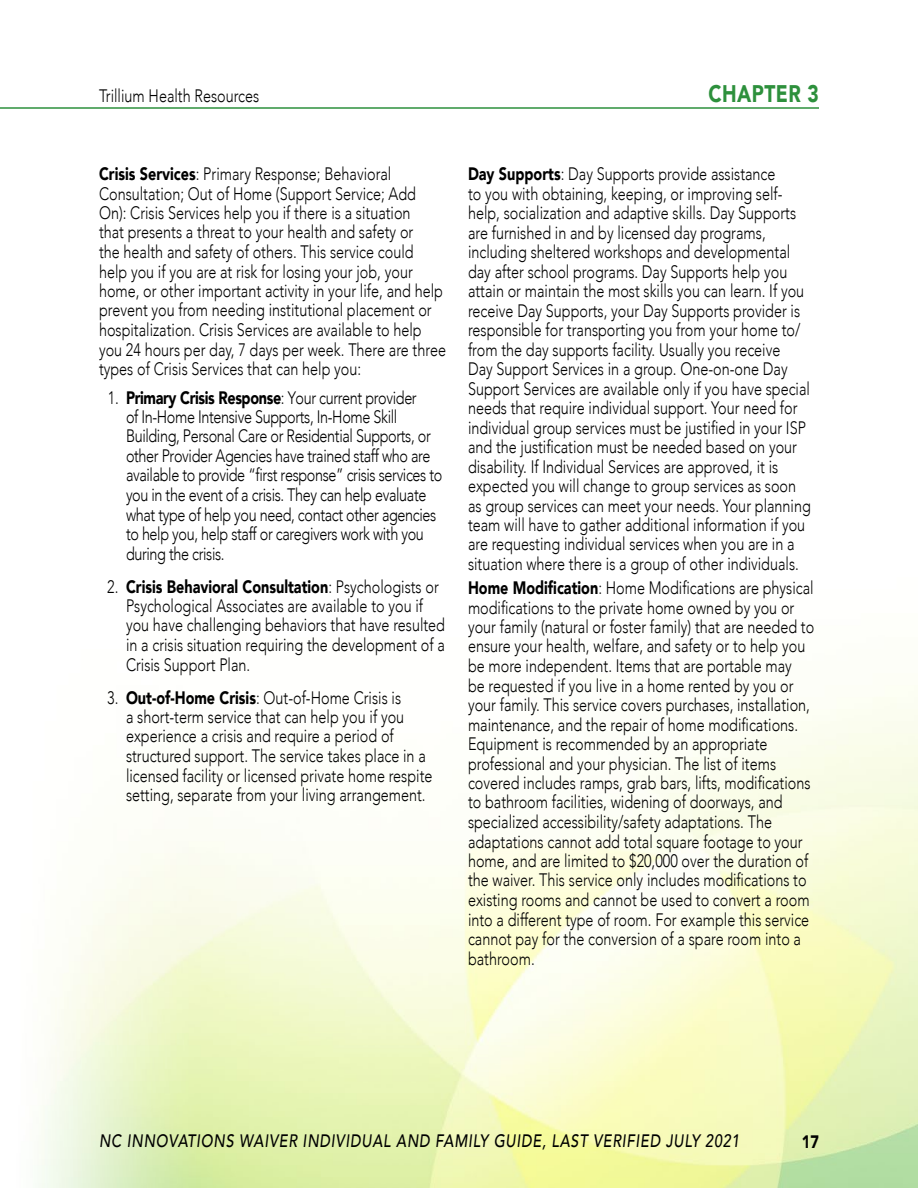
<style>
.page{position:relative;width:918px;height:1188px;background:#fff}
.page>*{position:absolute;margin:0;border:0;box-sizing:border-box;transform-origin:0 0}
.t1{font:900 24px "Avenir";color:#2d903c;scale:.8 1}
.Body_Text_Document{font:300 18px/19.5px "Avenir";color:#000;scale:.8 1}
.Body_Text_Document-2{font:300 18px/19.5px "Avenir";letter-spacing:-.025em;color:#000;scale:.8 1}
.t2{font:italic 500 18px "Avenir";letter-spacing:.05em;color:#000;scale:.8 1}
.t3{font:900 18px "Avenir";color:#000;scale:.8 1}
.s1{font-weight:900}
</style>
<div class="page">
<hr style="left:0;top:107px;width:819px;height:2px;background:#2d903c">
<p class="Body_Text_Document" style="left:99px;top:86px;width:202px">Trillium Health Resources</p>
<h1 class="t1" style="left:709px;top:73px;width:35px">Chapter</h1>
<h1 class="t1" style="left:808px;top:73px;width:16px">3</h1>
<p class="Body_Text_Document" style="left:99px;top:164px;width:435px"><span class="s1">Crisis Services</span>: Primary Response; Behavioral Consultation; Out of Home (Support Service; Add On): Crisis Services help you if there is a situation<br>that presents a threat to your health and safety or<br>the health and safety of others. This service could help you if you are at risk for losing your job, your home, or other important activity in your life, and help prevent you from needing institutional placement or hospitalization. Crisis Services are available to help you 24 hours per day, 7 days per week. There are three types of Crisis Services that can help you:</p>
<p class="Body_Text_Document-2" style="left:126px;top:388px;width:397px;text-indent:-18px">1. <span class="s1">Primary Crisis Response</span>: Your current provider<br>of In-Home Intensive Supports, In-Home Skill Building, Personal Care or Residential Supports, or other Provider Agencies have trained staff who are available to provide “first response” crisis services to you in the event of a crisis. They can help evaluate what type of help you need, contact other agencies to help you, help staff or caregivers work with you during the crisis.</p>
<p class="Body_Text_Document" style="left:126px;top:577px;width:400px;text-indent:-19px">2. <span class="s1">Crisis Behavioral Consultation</span>: Psychologists or Psychological Associates are available to you if you have challenging behaviors that have resulted in a crisis situation requiring the development of a Crisis Support Plan.</p>
<p class="Body_Text_Document" style="left:126px;top:688px;width:385px;text-indent:-19px">3. <span class="s1">Out-of-Home Crisis</span>: Out-of-Home Crisis is<br>a short-term service that can help you if you experience a crisis and require a period of structured support. The service takes place in a licensed facility or licensed private home respite setting, separate from your living arrangement.</p>
<p class="Body_Text_Document" style="left:468px;top:164px;width:430px"><span class="s1">Day Supports</span>: Day Supports provide assistance<br>to you with obtaining, keeping, or improving self&shy;help, socialization and adaptive skills. Day Supports are furnished in and by licensed day programs, including sheltered workshops and developmental day after school programs. Day Supports help you attain or maintain the most skills you can learn. If you receive Day Supports, your Day Supports provider is responsible for transporting you from your home to/ from the day supports facility. Usually you receive<br>Day Support Services in a group. One-on-one Day Support Services are available only if you have special needs that require individual support. Your need for individual group services must be justified in your ISP and the justification must be needed based on your disability. If Individual Services are approved, it is expected you will change to group services as soon as group services can meet your needs. Your planning team will have to gather additional information if you are requesting individual services when you are in a situation where there is a group of other individuals.</p>
<p class="Body_Text_Document" style="left:468px;top:578px;width:434px"><span class="s1">Home Modification</span>: Home Modifications are physical modifications to the private home owned by you or your family (natural or foster family) that are needed to ensure your health, welfare, and safety or to help you be more independent. Items that are portable may<br>be requested if you live in a home rented by you or your family. This service covers purchases, installation, maintenance, and the repair of home modifications.<br>Equipment is recommended by an appropriate professional and your physician. The list of items covered includes ramps, grab bars, lifts, modifications to bathroom facilities, widening of doorways, and specialized accessibility/safety adaptations. The adaptations cannot add total square footage to your home, and are limited to $20,000 over the duration of the waiver. This service only includes modifications to existing rooms and cannot be used to convert a room into a different type of room. For example this service cannot pay for the conversion of a spare room into a bathroom.</p>
<p class="t2" style="left:99px;top:1131px;width:802px">NC INNOVATIONS WAIVER INDIVIDUAL AND FAMILY GUIDE, LAST VERIFIED JULY 2021</p>
<p class="t3" style="left:802px;top:1126px;width:23px">17</p>
</div>
